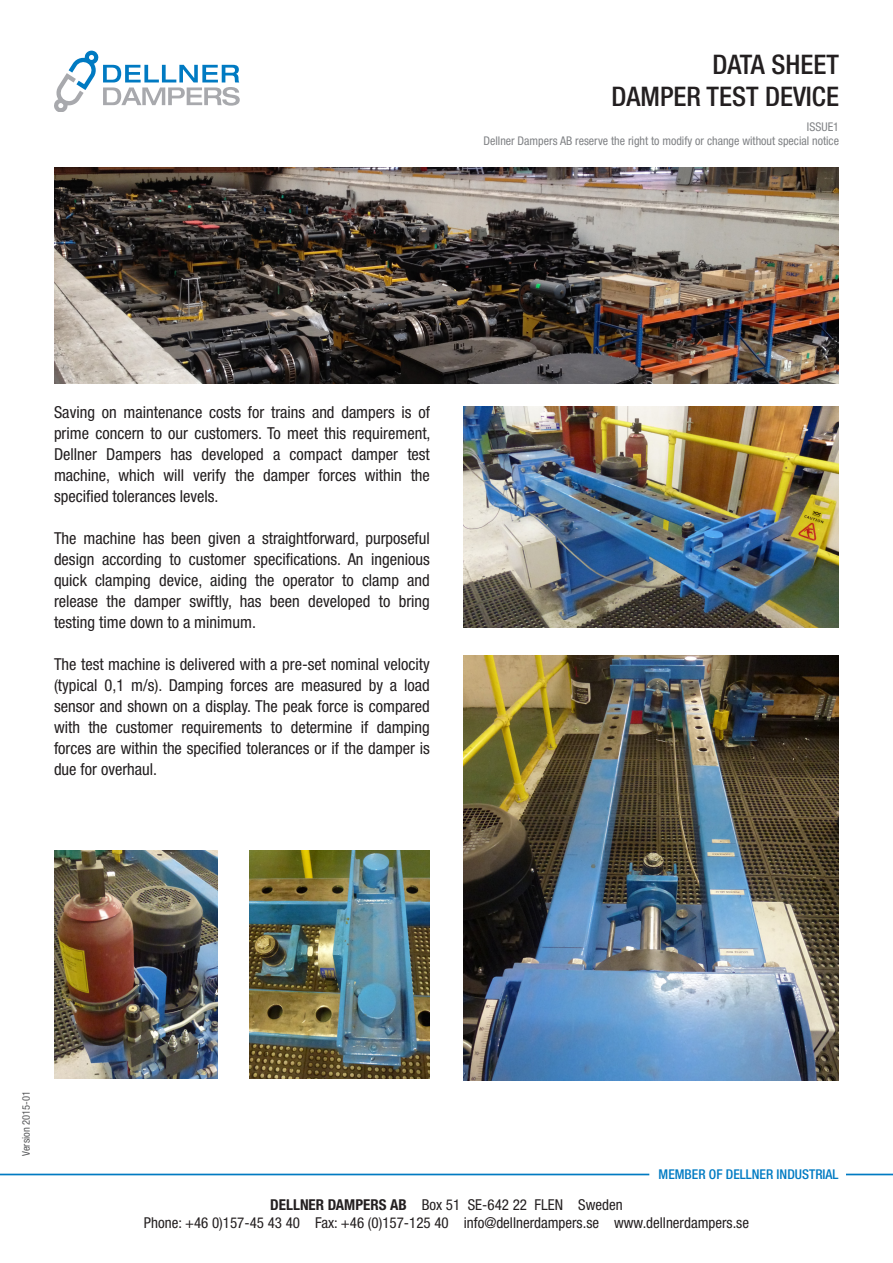
<style>
.page{position:relative;width:893px;height:1263px;background:#fff}
.page>*{position:absolute;margin:0;border:0;box-sizing:border-box;transform-origin:0 0}
.rubrik{font:500 condensed 27px "Helvetica Neue LT Pro";color:#231f20}
.text{font:condensed 16.5px/21px "Helvetica Neue LT Pro";color:#231f20;text-align:justify}
.t1{font:condensed 15px/18px "Helvetica Neue LT Pro";color:#231f20;text-align:center}
.rubrik-2{font:500 condensed 13.5px "Helvetica Neue LT Pro";color:#007bc3}
.rubrik-3{font:condensed 12px "Helvetica Neue LT Pro";color:#808285}
.text-2{font:condensed 10.5px "Helvetica Neue LT Pro";color:#57585a}
.s1{font-weight:700}
</style>
<div class="page">
<svg style="left:54px;top:51px;width:186px;height:60px"></svg>
<hr style="left:0;top:1173px;width:649px;height:2px;background:#007ac2">
<hr style="left:846px;top:1173px;width:47px;height:2px;background:#007ac2">
<img style="left:464px;top:656px;width:375px;height:424px">
<img style="left:54px;top:851px;width:163px;height:227px">
<img style="left:464px;top:406px;width:375px;height:221px">
<img style="left:249px;top:851px;width:180px;height:227px">
<img style="left:54px;top:168px;width:785px;height:215px">
<p class="rubrik" style="left:712px;top:48px;width:128px">DATA SHEET</p>
<p class="rubrik" style="left:611px;top:81px;width:229px">DAMPER TEST DEVICE</p>
<p class="rubrik-3" style="left:807px;top:120px;width:33px">ISSUE1</p>
<p class="rubrik-3" style="left:483px;top:134px;width:357px">Dellner Dampers AB reserve the right to modify or change without special notice</p>
<p class="text" style="left:54px;top:402px;width:378px">Saving on maintenance costs for trains and dampers is of prime concern to our customers. To meet this requirement, Dellner Dampers has developed a compact damper test machine, which will verify the damper forces within the specified tolerances levels.</p>
<p class="text" style="left:54px;top:528px;width:377px">The machine has been given a straightforward, purposeful design according to customer specifications. An ingenious quick clamping device, aiding the operator to clamp and release the damper swiftly, has been developed to bring testing time down to a minimum.</p>
<p class="text" style="left:54px;top:654px;width:377px">The test machine is delivered with a pre-set nominal velocity (typical 0,1 m/s). Damping forces are measured by a load sensor and shown on a display. The peak force is compared with the customer requirements to determine if damping forces are within the specified tolerances or if the damper is due for overhaul.</p>
<p class="text-2" style="left:20px;top:1156px;width:66px;rotate:-90deg">Version 2015-01</p>
<p class="rubrik-2" style="left:659px;top:1166px;width:181px">MEMBER OF DELLNER INDUSTRIAL</p>
<p class="t1" style="left:144px;top:1195px;width:607px"><span class="s1">DELLNER DAMPERS AB</span> Box 51 SE-642 22 FLEN Sweden<br>Phone: +46 0)157-45 43 40 Fax: +46 (0)157-125 40 info@dellnerdampers.se www.dellnerdampers.se</p>
</div>
